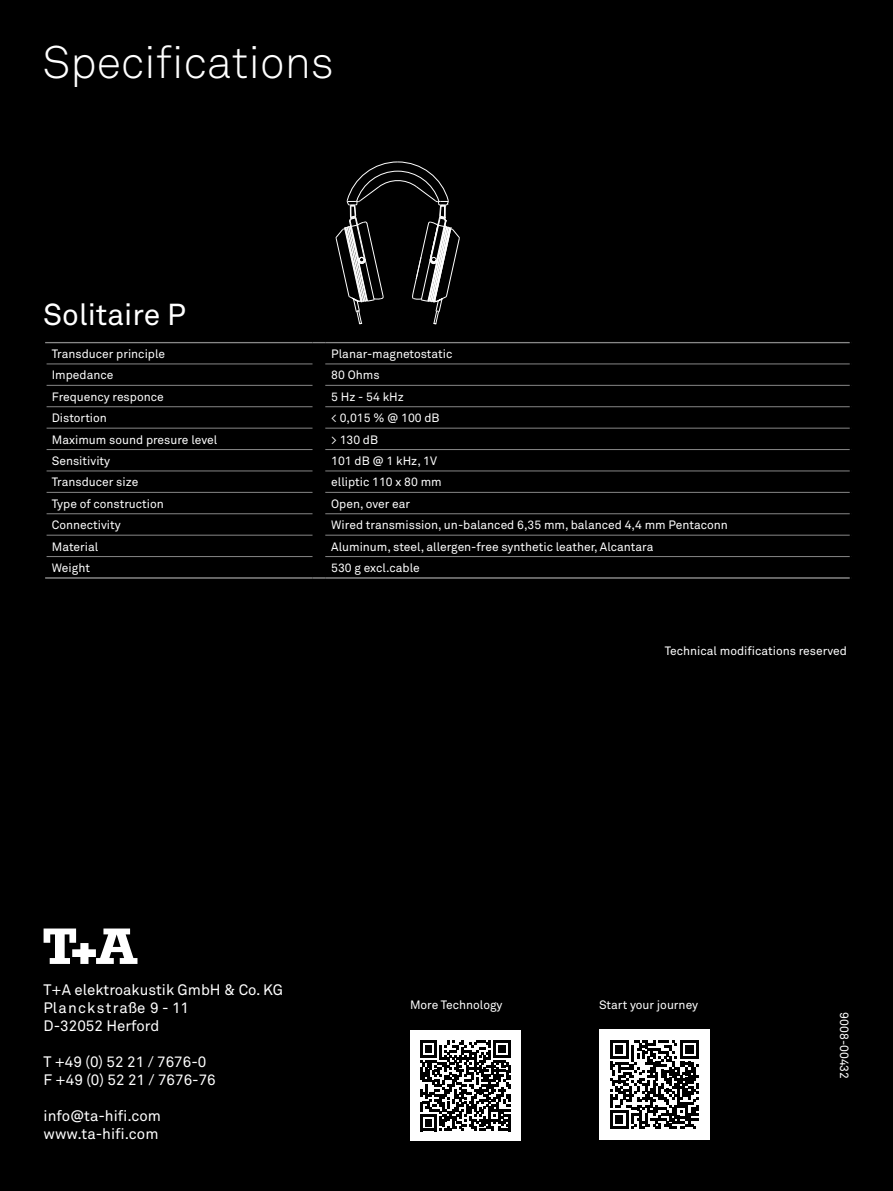
<style>
.page{position:relative;width:893px;height:1191px;background:#000}
.page>*{position:absolute;margin:0;border:0;box-sizing:border-box;transform-origin:0 0}
.t1{font:300 45px "Akkurat Std";color:#fff}
.t2{font:30px "Akkurat Std";color:#fff}
.t3{font:15px/18px "Akkurat Std";color:#fff}
.t4{font:12px "Akkurat Std";color:#fff}
</style>
<div class="page">
<svg style="left:336px;top:162px;width:124px;height:162px"></svg>
<hr style="left:47px;top:363px;width:265px;height:1px;background:#878787">
<hr style="left:47px;top:385px;width:265px;height:1px;background:#878787">
<hr style="left:47px;top:492px;width:265px;height:1px;background:#878787">
<hr style="left:47px;top:513px;width:265px;height:1px;background:#878787">
<hr style="left:47px;top:535px;width:265px;height:1px;background:#878787">
<hr style="left:47px;top:556px;width:265px;height:1px;background:#878787">
<hr style="left:325px;top:363px;width:526px;height:1px;background:#878787">
<hr style="left:325px;top:385px;width:526px;height:1px;background:#878787">
<hr style="left:325px;top:492px;width:526px;height:1px;background:#878787">
<hr style="left:325px;top:513px;width:526px;height:1px;background:#878787">
<hr style="left:325px;top:535px;width:526px;height:1px;background:#878787">
<hr style="left:325px;top:556px;width:526px;height:1px;background:#878787">
<hr style="left:45px;top:577px;width:267px;height:2px;background:#878787">
<svg style="left:312px;top:577px;width:13px;height:2px"></svg>
<hr style="left:325px;top:577px;width:526px;height:2px;background:#878787">
<hr style="left:47px;top:406px;width:265px;height:1px;background:#878787">
<hr style="left:325px;top:406px;width:526px;height:1px;background:#878787">
<hr style="left:47px;top:428px;width:265px;height:1px;background:#878787">
<hr style="left:325px;top:428px;width:526px;height:1px;background:#878787">
<hr style="left:47px;top:449px;width:265px;height:1px;background:#878787">
<hr style="left:325px;top:449px;width:526px;height:1px;background:#878787">
<hr style="left:47px;top:470px;width:265px;height:1px;background:#878787">
<hr style="left:325px;top:470px;width:526px;height:1px;background:#878787">
<div style="left:44px;top:340px;width:807px;height:272px;border:2px solid #000"></div>
<div style="left:410px;top:1030px;width:111px;height:111px;background:#fff"></div>
<svg style="left:420px;top:1040px;width:91px;height:91px"></svg>
<hr style="left:508px;top:1114px;width:3px;height:17px;background:#000">
<div style="left:599px;top:1029px;width:111px;height:111px;background:#fff"></div>
<svg style="left:610px;top:1040px;width:89px;height:89px"></svg>
<h1 class="t1" style="left:43px;top:35px;width:293px">Specifications</h1>
<h2 class="t2" style="left:43px;top:297px;width:144px">Solitaire P</h2>
<p class="t4" style="left:52px;top:347px;width:115px">Transducer principle</p>
<p class="t4" style="left:331px;top:347px;width:123px">Planar-magnetostatic</p>
<p class="t4" style="left:52px;top:368px;width:63px">Impedance</p>
<p class="t4" style="left:331px;top:368px;width:50px">80 Ohms</p>
<p class="t4" style="left:52px;top:389px;width:113px">Frequency responce</p>
<p class="t4" style="left:331px;top:389px;width:74px">5 Hz - 54 kHz</p>
<p class="t4" style="left:52px;top:411px;width:57px">Distortion</p>
<p class="t4" style="left:331px;top:411px;width:110px">&lt; 0,015 % @ 100 dB</p>
<p class="t4" style="left:52px;top:432px;width:167px">Maximum sound presure level</p>
<p class="t4" style="left:331px;top:432px;width:48px">&gt; 130 dB</p>
<p class="t4" style="left:52px;top:454px;width:60px">Sensitivity</p>
<p class="t4" style="left:331px;top:454px;width:107px">101 dB @ 1 kHz, 1V</p>
<p class="t4" style="left:52px;top:475px;width:88px">Transducer size</p>
<p class="t4" style="left:331px;top:475px;width:112px">elliptic 110 x 80 mm</p>
<p class="t4" style="left:52px;top:496px;width:114px">Type of construction</p>
<p class="t4" style="left:331px;top:496px;width:80px">Open, over ear</p>
<p class="t4" style="left:52px;top:518px;width:70px">Connectivity</p>
<p class="t4" style="left:331px;top:518px;width:398px">Wired transmission, un-balanced 6,35 mm, balanced 4,4 mm Pentaconn</p>
<p class="t4" style="left:52px;top:539px;width:48px">Material</p>
<p class="t4" style="left:331px;top:539px;width:324px">Aluminum, steel, allergen-free synthetic leather, Alcantara</p>
<p class="t4" style="left:52px;top:561px;width:40px">Weight</p>
<p class="t4" style="left:331px;top:561px;width:90px">530 g excl.cable</p>
<p class="t4" style="left:665px;top:643px;width:184px">Technical modifications reserved</p>
<p class="t3" style="left:44px;top:980px;width:241px">T+A elektroakustik GmbH &amp; Co. KG<br>Planckstraße 9 - 11<br>D-32052 Herford</p>
<p class="t3" style="left:44px;top:1052px;width:174px">T +49 (0) 52 21 / 7676-0<br>F +49 (0) 52 21 / 7676-76</p>
<p class="t3" style="left:44px;top:1106px;width:119px">info@ta-hifi.com www.ta-hifi.com</p>
<p class="t4" style="left:410px;top:997px;width:94px">More Technology</p>
<p class="t4" style="left:599px;top:997px;width:101px">Start your journey</p>
<p class="t4" style="left:851px;top:1012px;width:68px;rotate:90deg">9008-00432</p>
</div>
